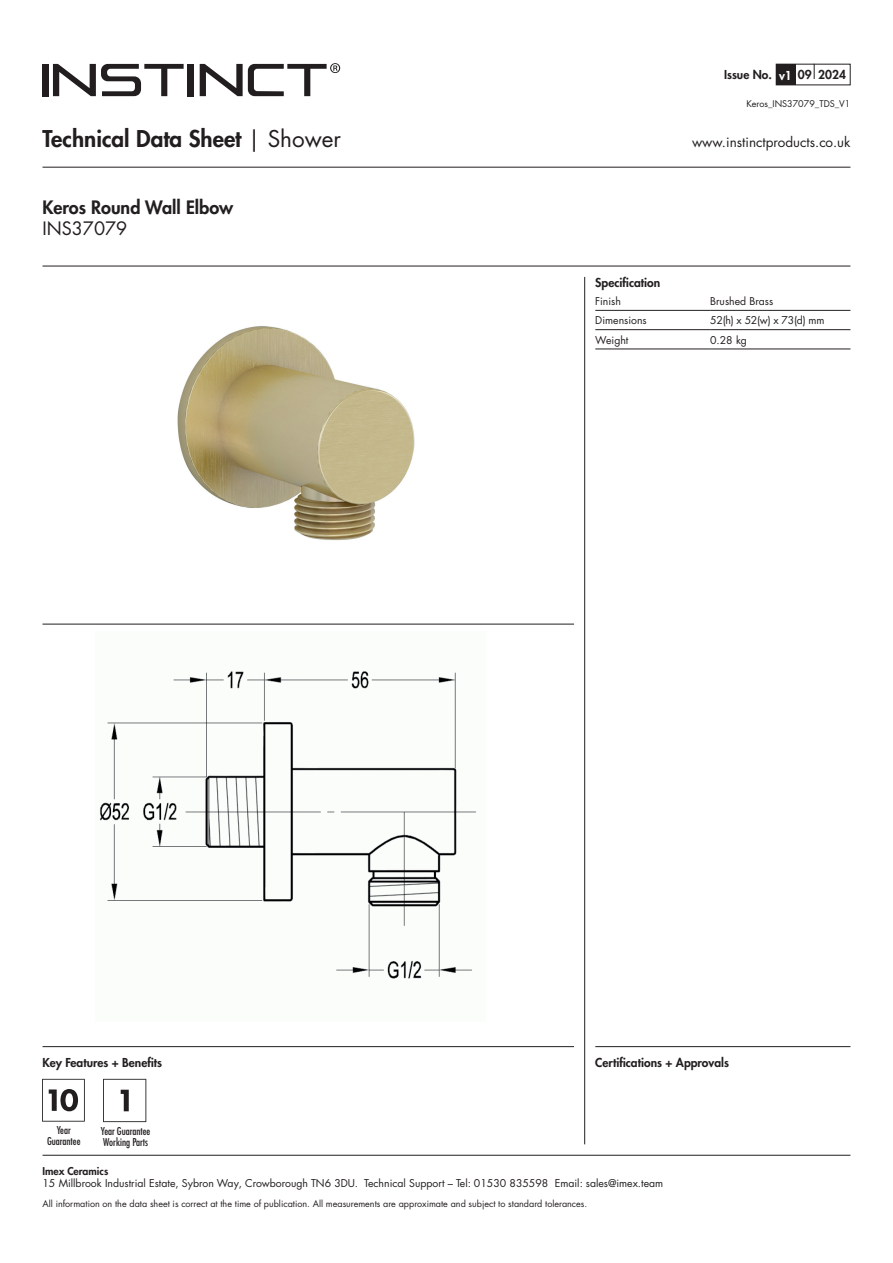
<style>
.page{position:relative;width:893px;height:1263px;background:#fff}
.page>*{position:absolute;margin:0;border:0;box-sizing:border-box;transform-origin:0 0}
.t1{font:800 22.5px "Futura LT Pro";color:#221e1f}
.t2{font:800 18px "Futura LT Pro";color:#231f20}
.t3{font:18px "Futura LT Pro";color:#231f20}
.t4{font:13.5px "Futura LT Pro";color:#221e1f}
.t5{font:800 12px "Futura LT Pro";color:#231f20}
.t6{font:10.5px "Futura LT Pro";color:#231f20}
.t7{font:500 condensed 10.5px/10.5px "Futura LT Pro";color:#231f20;text-align:center}
.t8{font:800 10.5px "Futura LT Pro";color:#231f20}
.t9{font:9px "Futura LT Pro";color:#231f20}
.t10{font:9px "Futura LT Pro";color:#221e1f}
.s1{color:#fff}
.s2{font-weight:400}
</style>
<div class="page">
<div style="left:43px;top:64px;width:6px;height:32px;background:#221e1f"></div>
<div style="left:188px;top:64px;width:6px;height:32px;background:#221e1f"></div>
<svg style="left:200px;top:63px;width:140px;height:33px"></svg>
<svg style="left:53px;top:64px;width:131px;height:32px"></svg>
<div style="left:776px;top:64px;width:19px;height:21px;background:#231f20"></div>
<svg style="left:814px;top:64px;width:1px;height:15px"></svg>
<hr style="left:43px;top:1155px;width:807px;height:1px;background:#221e1f">
<hr style="left:43px;top:1046px;width:531px;height:1px;background:#221e1f">
<hr style="left:43px;top:167px;width:807px;height:1px;background:#221e1f">
<hr style="left:43px;top:266px;width:807px;height:1px;background:#221e1f">
<hr style="left:584px;top:277px;width:1px;height:867px;background:#221e1f">
<hr style="left:595px;top:1046px;width:255px;height:1px;background:#221e1f">
<hr style="left:43px;top:624px;width:531px;height:1px;background:#221e1f">
<svg style="left:42px;top:1079px;width:43px;height:42px"></svg>
<hr style="left:595px;top:310px;width:115px;height:1px;background:#231f20">
<hr style="left:710px;top:310px;width:140px;height:1px;background:#231f20">
<hr style="left:595px;top:329px;width:115px;height:1px;background:#231f20">
<hr style="left:710px;top:329px;width:140px;height:1px;background:#231f20">
<hr style="left:595px;top:349px;width:115px;height:1px;background:#231f20">
<hr style="left:710px;top:349px;width:140px;height:1px;background:#231f20">
<img style="left:99px;top:671px;width:378px;height:308px">
<img style="left:177px;top:326px;width:238px;height:215px">
<svg style="left:103px;top:1079px;width:43px;height:43px"></svg>
<p class="t5" style="left:724px;top:66px;width:123px">Issue No. <span class="s1">v1</span> 09 2024</p>
<p class="t10" style="left:746px;top:98px;width:105px">Keros_INS37079_TDS_V1</p>
<h1 class="t1" style="left:43px;top:122px;width:300px">Technical Data Sheet <span class="s2">| Shower</span></h1>
<p class="t4" style="left:692px;top:132px;width:160px">www.instinctproducts.co.uk</p>
<h2 class="t2" style="left:43px;top:193px;width:192px">Keros Round Wall Elbow</h2>
<h2 class="t3" style="left:43px;top:216px;width:86px">INS37079</h2>
<p class="t5" style="left:595px;top:273px;width:66px">Specification</p>
<p class="t6" style="left:595px;top:294px;width:27px">Finish</p>
<p class="t6" style="left:710px;top:294px;width:65px">Brushed Brass</p>
<p class="t6" style="left:595px;top:313px;width:53px">Dimensions</p>
<p class="t6" style="left:710px;top:313px;width:116px">52(h) x 52(w) x 73(d) mm</p>
<p class="t6" style="left:595px;top:333px;width:35px">Weight</p>
<p class="t6" style="left:710px;top:333px;width:38px">0.28 kg</p>
<p class="t5" style="left:43px;top:1053px;width:121px">Key Features + Benefits</p>
<p class="t5" style="left:595px;top:1053px;width:135px">Certifications + Approvals</p>
<p class="t7" style="left:47px;top:1125px;width:35px">Year<br>Guarantee</p>
<p class="t7" style="left:101px;top:1126px;width:51px;text-align:left">Year Guarantee<br>Working Parts</p>
<p class="t8" style="left:43px;top:1163px;width:67px">Imex Ceramics</p>
<p class="t6" style="left:43px;top:1176px;width:622px">15 Millbrook Industrial Estate, Sybron Way, Crowborough TN6 3DU. Technical Support – Tel: 01530 835598 Email: sales@imex.team</p>
<p class="t9" style="left:43px;top:1197px;width:546px">All information on the data sheet is correct at the time of publication. All measurements are approximate and subject to standard tolerances.</p>
</div>
